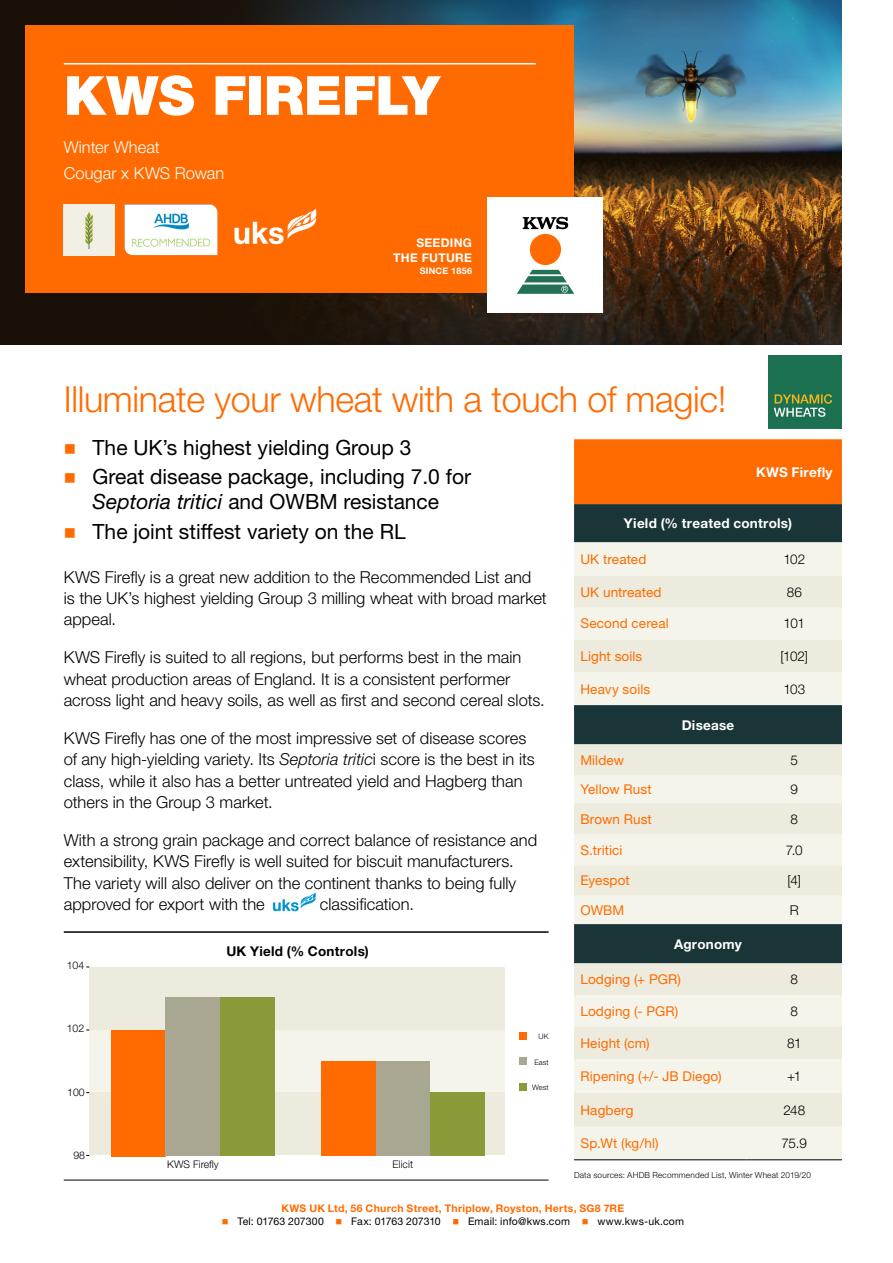
<style>
.page{position:relative;width:893px;height:1263px;background:#fff}
.page>*{position:absolute;margin:0;border:0;box-sizing:border-box;transform-origin:0 0}
.t1{font:900 54px "Helvetica Neue LT Std";letter-spacing:-.005em;color:#fff}
.t2{font:300 36px "Helvetica Neue LT Std";letter-spacing:-.01em;color:#ff6b00}
.t3{font:21px/25.2px "Helvetica Neue LT Std";color:#000;text-align:center}
.t4{font:300 16.5px/21.3px "Helvetica Neue LT Std";color:#000}
.t5{font:300 16.5px/25.5px "Helvetica Neue LT Std";letter-spacing:.005em;color:#fff}
.t6{font:13.5px "Helvetica Neue LT Std";letter-spacing:.01em;color:#ff6b00}
.t7{font:700 13.5px "Helvetica Neue LT Std";letter-spacing:.02em;color:#fff}
.t8{font:300 13.5px "Helvetica Neue LT Std";letter-spacing:-.035em;color:#000}
.t9{font:700 13.5px "Helvetica Neue LT Std";letter-spacing:.02em;color:#000}
.t10{font:700 12px/15px "Helvetica Neue LT Std";letter-spacing:.025em;color:#fff;text-align:right}
.t11{font:10.5px "Helvetica Neue LT Std";letter-spacing:.015em;color:#000}
.t12{font:700 10.5px "Helvetica Neue LT Std";letter-spacing:.025em;color:#ff6b00}
.t13{font:300 10.5px "Helvetica Neue LT Std";color:#000}
.t14{font:700 9px "Helvetica Neue LT Std";letter-spacing:.025em;color:#fff}
.t15{font:300 8.25px "Helvetica Neue LT Std";letter-spacing:.025em;color:#000}
.t16{font:300 7.5px "Helvetica Neue LT Std";color:#000}
.s1{color:#ff6b00}
.s2{font-style:italic}
</style>
<div class="page">
<img style="left:536px;top:0;width:306px;height:344px">
<svg style="left:0;top:0;width:536px;height:344px;background:#201a13"></svg>
<div style="left:26px;top:26px;width:548px;height:267px;background:#ff6b00"></div>
<hr style="left:64px;top:63px;width:472px;height:2px;background:#fff">
<div style="left:574px;top:439px;width:268px;height:65px;background:#ff6b00"></div>
<div style="left:574px;top:504px;width:268px;height:38px;background:#1a3537"></div>
<div style="left:574px;top:542px;width:268px;height:617px;background:#f5f4eb"></div>
<svg style="left:574px;top:576px;width:268px;height:551px;background:#d2d4cb"></svg>
<hr style="left:574px;top:1159px;width:173px;height:1px;background:#000">
<hr style="left:747px;top:1159px;width:95px;height:1px;background:#000">
<hr style="left:64px;top:1180px;width:485px;height:1px;background:#000">
<hr style="left:64px;top:931px;width:485px;height:2px;background:#000">
<div style="left:89px;top:1029px;width:415px;height:63px;background:#f5f4eb"></div>
<div style="left:89px;top:967px;width:415px;height:63px;background:#edebdd"></div>
<div style="left:89px;top:1092px;width:415px;height:63px;background:#edebdd"></div>
<div style="left:112px;top:1030px;width:54px;height:126px;background:#ff6b00"></div>
<div style="left:166px;top:998px;width:54px;height:158px;background:#a9a791"></div>
<div style="left:376px;top:1061px;width:54px;height:95px;background:#a9a791"></div>
<div style="left:220px;top:998px;width:54px;height:158px;background:#8a9a38"></div>
<div style="left:430px;top:1092px;width:55px;height:64px;background:#8a9a38"></div>
<div style="left:322px;top:1061px;width:54px;height:95px;background:#ff6b00"></div>
<div style="left:519px;top:1032px;width:8px;height:8px;background:#ff6b00"></div>
<div style="left:519px;top:1057px;width:8px;height:8px;background:#a9a791"></div>
<div style="left:519px;top:1083px;width:8px;height:7px;background:#8a9a38"></div>
<img style="left:124px;top:204px;width:94px;height:51px">
<img style="left:234px;top:208px;width:83px;height:37px">
<img style="left:768px;top:355px;width:74px;height:73px">
<img style="left:272px;top:892px;width:44px;height:20px">
<img style="left:64px;top:204px;width:51px;height:51px">
<div style="left:488px;top:198px;width:115px;height:115px;background:#fff"></div>
<svg style="left:517px;top:270px;width:57px;height:24px"></svg>
<div style="left:530px;top:234px;width:31px;height:31px;background:#ff6b00;border-radius:50%"></div>
<svg style="left:523px;top:217px;width:45px;height:12px"></svg>
<h1 class="t1" style="left:64px;top:63px;width:377px">KWS FIREFLY</h1>
<p class="t5" style="left:64px;top:134px;width:162px">Winter Wheat<br>Cougar x KWS Rowan</p>
<p class="t10" style="left:393px;top:235px;width:80px">SEEDING<br>THE FUTURE</p>
<p class="t14" style="left:420px;top:265px;width:54px">SINCE 1856</p>
<h2 class="t2" style="left:64px;top:378px;width:664px">Illuminate your wheat with a touch of magic!</h2>
<p class="t3" style="left:64px;top:434px;width:349px"><span class="s1">■</span> The UK’s highest yielding Group 3</p>
<p class="t3" style="left:64px;top:464px;width:409px"><span class="s1">■</span> Great disease package, including 7.0 for<br><span class="s2">Septoria tritici</span> and OWBM resistance</p>
<p class="t3" style="left:64px;top:518px;width:343px"><span class="s1">■</span> The joint stiffest variety on the RL</p>
<p class="t4" style="left:64px;top:566px;width:485px">KWS Firefly is a great new addition to the Recommended List and<br>is the UK’s highest yielding Group 3 milling wheat with broad market appeal.</p>
<p class="t4" style="left:64px;top:646px;width:482px">KWS Firefly is suited to all regions, but performs best in the main wheat production areas of England. It is a consistent performer across light and heavy soils, as well as first and second cereal slots.</p>
<p class="t4" style="left:64px;top:727px;width:473px">KWS Firefly has one of the most impressive set of disease scores of any high-yielding variety. Its <span class="s2">Septoria tritic</span>i score is the best in its class, while it also has a better untreated yield and Hagberg than others in the Group 3 market.</p>
<p class="t4" style="left:64px;top:829px;width:475px">With a strong grain package and correct balance of resistance and extensibility, KWS Firefly is well suited for biscuit manufacturers.<br>The variety will also deliver on the continent thanks to being fully approved for export with the</p>
<p class="t4" style="left:320px;top:893px;width:96px">classification.</p>
<p class="t13" style="left:67px;top:959px;width:19px">104</p>
<p class="t13" style="left:67px;top:1022px;width:19px">102</p>
<p class="t13" style="left:67px;top:1086px;width:19px">100</p>
<p class="t13" style="left:73px;top:1149px;width:13px">98</p>
<p class="t9" style="left:226px;top:942px;width:144px">UK Yield (% Controls)</p>
<p class="t13" style="left:167px;top:1158px;width:53px">KWS Firefly</p>
<p class="t13" style="left:392px;top:1158px;width:22px">Elicit</p>
<p class="t16" style="left:539px;top:1032px;width:11px">UK</p>
<p class="t16" style="left:534px;top:1057px;width:16px">East</p>
<p class="t16" style="left:532px;top:1082px;width:18px">West</p>
<p class="t7" style="left:756px;top:463px;width:78px">KWS Firefly</p>
<p class="t7" style="left:624px;top:515px;width:170px">Yield (% treated controls)</p>
<p class="t6" style="left:580px;top:551px;width:67px">UK treated</p>
<p class="t8" style="left:783px;top:551px;width:23px">102</p>
<p class="t6" style="left:580px;top:584px;width:83px">UK untreated</p>
<p class="t8" style="left:787px;top:583px;width:17px">86</p>
<p class="t6" style="left:580px;top:616px;width:90px">Second cereal</p>
<p class="t8" style="left:784px;top:615px;width:23px">101</p>
<p class="t6" style="left:580px;top:648px;width:63px">Light soils</p>
<p class="t8" style="left:781px;top:648px;width:29px">[102]</p>
<p class="t6" style="left:580px;top:681px;width:71px">Heavy soils</p>
<p class="t8" style="left:783px;top:680px;width:23px">103</p>
<p class="t7" style="left:682px;top:716px;width:54px">Disease</p>
<p class="t6" style="left:580px;top:752px;width:45px">Mildew</p>
<p class="t8" style="left:791px;top:752px;width:9px">5</p>
<p class="t6" style="left:580px;top:781px;width:73px">Yellow Rust</p>
<p class="t8" style="left:791px;top:781px;width:9px">9</p>
<p class="t6" style="left:580px;top:811px;width:73px">Brown Rust</p>
<p class="t8" style="left:791px;top:810px;width:9px">8</p>
<p class="t6" style="left:580px;top:842px;width:44px">S.tritici</p>
<p class="t8" style="left:786px;top:842px;width:18px">7.0</p>
<p class="t6" style="left:580px;top:872px;width:51px">Eyespot</p>
<p class="t8" style="left:788px;top:872px;width:15px">[4]</p>
<p class="t6" style="left:580px;top:902px;width:45px">OWBM</p>
<p class="t8" style="left:790px;top:901px;width:11px">R</p>
<p class="t7" style="left:674px;top:935px;width:69px">Agronomy</p>
<p class="t6" style="left:580px;top:971px;width:102px">Lodging (+ PGR)</p>
<p class="t8" style="left:791px;top:971px;width:9px">8</p>
<p class="t6" style="left:580px;top:1003px;width:100px">Lodging (- PGR)</p>
<p class="t8" style="left:791px;top:1002px;width:9px">8</p>
<p class="t6" style="left:580px;top:1035px;width:71px">Height (cm)</p>
<p class="t8" style="left:787px;top:1034px;width:16px">81</p>
<p class="t6" style="left:580px;top:1068px;width:143px">Ripening (+/- JB Diego)</p>
<p class="t8" style="left:787px;top:1068px;width:16px">+1</p>
<p class="t6" style="left:580px;top:1102px;width:55px">Hagberg</p>
<p class="t8" style="left:783px;top:1101px;width:23px">248</p>
<p class="t6" style="left:580px;top:1135px;width:80px">Sp.Wt (kg/hl)</p>
<p class="t8" style="left:782px;top:1135px;width:27px">75.9</p>
<p class="t15" style="left:574px;top:1170px;width:238px">Data sources: AHDB Recommended List, Winter Wheat 2019/20</p>
<p class="t12" style="left:281px;top:1202px;width:344px">KWS UK Ltd, 56 Church Street, Thriplow, Royston, Herts, SG8 7RE</p>
<p class="t11" style="left:222px;top:1215px;width:464px"><span class="s1">■</span> Tel: 01763 207300 <span class="s1">■</span> Fax: 01763 207310 <span class="s1">■</span> Email: info@kws.com <span class="s1">■</span> www.kws-uk.com</p>
</div>
